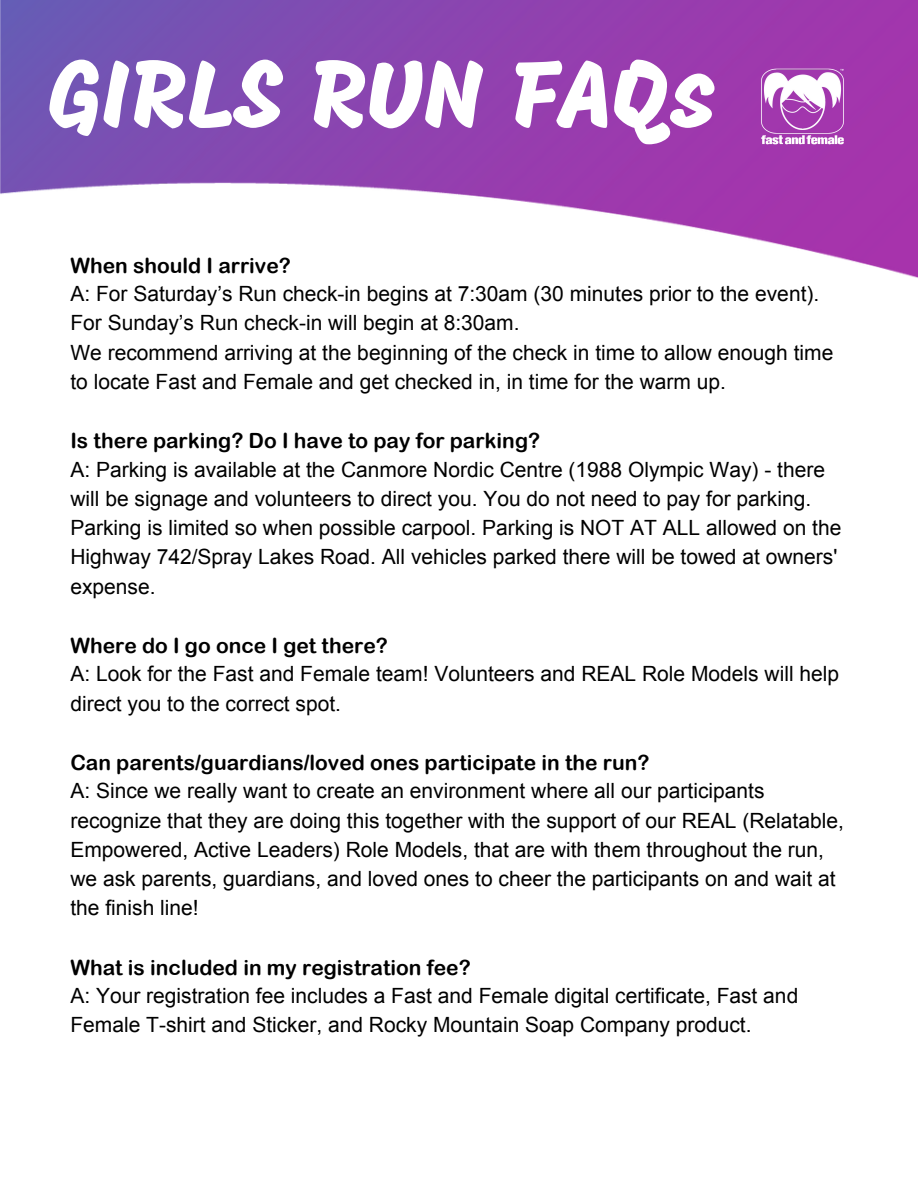
<style>
.page{position:relative;width:918px;height:1188px;background:#fff}
.page>*{position:absolute;margin:0;border:0;box-sizing:border-box;transform-origin:0 0}
.t1{font:96.15px "Mogra";color:#fff}
.t2{font:21px/29.2px "Arial";color:#000}
.t3{font:21px "Arial Rounded MT Bold";color:#000}
</style>
<div class="page">
<img style="left:0;top:0;width:918px;height:278px">
<img style="left:718px;top:25px;width:170px;height:162px">
<h1 class="t1" style="left:48px;top:56px;width:672px">GIRLS RUN FAQs</h1>
<p class="t3" style="left:70px;top:253px;width:222px">When should I arrive?</p>
<p class="t2" style="left:70px;top:279px;width:764px">A: For Saturday’s Run check-in begins at 7:30am (30 minutes prior to the event).<br>For Sunday’s Run check-in will begin at 8:30am.<br>We recommend arriving at the beginning of the check in time to allow enough time to locate Fast and Female and get checked in, in time for the warm up.</p>
<p class="t3" style="left:70px;top:429px;width:471px">Is there parking? Do I have to pay for parking?</p>
<p class="t2" style="left:70px;top:455px;width:773px">A: Parking is available at the Canmore Nordic Centre (1988 Olympic Way) - there will be signage and volunteers to direct you. You do not need to pay for parking.<br>Parking is limited so when possible carpool. Parking is NOT AT ALL allowed on the Highway 742/Spray Lakes Road. All vehicles parked there will be towed at owners' expense.</p>
<p class="t3" style="left:70px;top:633px;width:319px">Where do I go once I get there?</p>
<p class="t2" style="left:70px;top:659px;width:770px">A: Look for the Fast and Female team! Volunteers and REAL Role Models will help direct you to the correct spot.</p>
<p class="t3" style="left:70px;top:750px;width:581px">Can parents/guardians/loved ones participate in the run?</p>
<p class="t2" style="left:70px;top:776px;width:775px">A: Since we really want to create an environment where all our participants recognize that they are doing this together with the support of our REAL (Relatable, Empowered, Active Leaders) Role Models, that are with them throughout the run, we ask parents, guardians, and loved ones to cheer the participants on and wait at the finish line!</p>
<p class="t3" style="left:70px;top:955px;width:402px">What is included in my registration fee?</p>
<p class="t2" style="left:70px;top:981px;width:729px">A: Your registration fee includes a Fast and Female digital certificate, Fast and<br>Female T-shirt and Sticker, and Rocky Mountain Soap Company product.</p>
</div>
